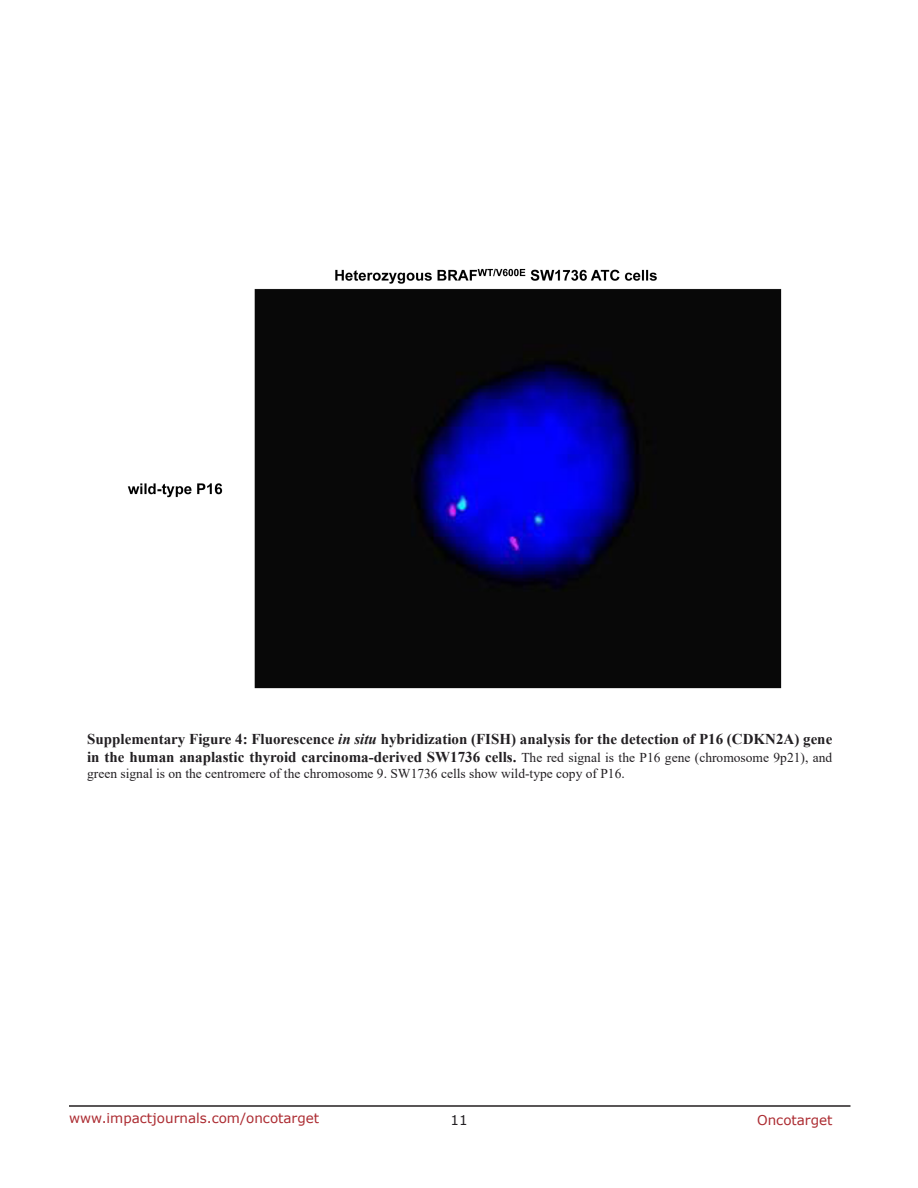
<style>
.page{position:relative;width:918px;height:1188px;background:#fff}
.page>*{position:absolute;margin:0;border:0;box-sizing:border-box;transform-origin:0 0}
.FigureText{font:700 15px/18px "Times New Roman";color:#221f22}
.FigureText-2{font:13.5px "Times New Roman";color:#221f22}
.t1{font:13.5px "Verdana";color:#ac2b31}
.t2{font:13.5px "Verdana";color:#221f22}
.s1{font-style:italic}
.s2{font-weight:400;font-size:13.5px}
</style>
<div class="page">
<hr style="left:69px;top:1105px;width:781px;height:2px;background:#231f20">
<img style="left:127px;top:268px;width:655px;height:421px">
<p class="FigureText" style="left:87px;top:729px;width:747px">Supplementary Figure 4: Fluorescence <span class="s1">in situ</span> hybridization (FISH) analysis for the detection of P16 (CDKN2A) gene in the human anaplastic thyroid carcinoma-derived SW1736 cells. <span class="s2">The red signal is the P16 gene (chromosome 9p21), and</span></p>
<p class="FigureText-2" style="left:87px;top:764px;width:539px">green signal is on the centromere of the chromosome 9. SW1736 cells show wild-type copy of P16.</p>
<p class="t1" style="left:69px;top:1109px;width:252px">www.impactjournals.com/oncotarget</p>
<p class="t2" style="left:450px;top:1111px;width:19px">11</p>
<p class="t1" style="left:757px;top:1111px;width:77px">Oncotarget</p>
</div>
